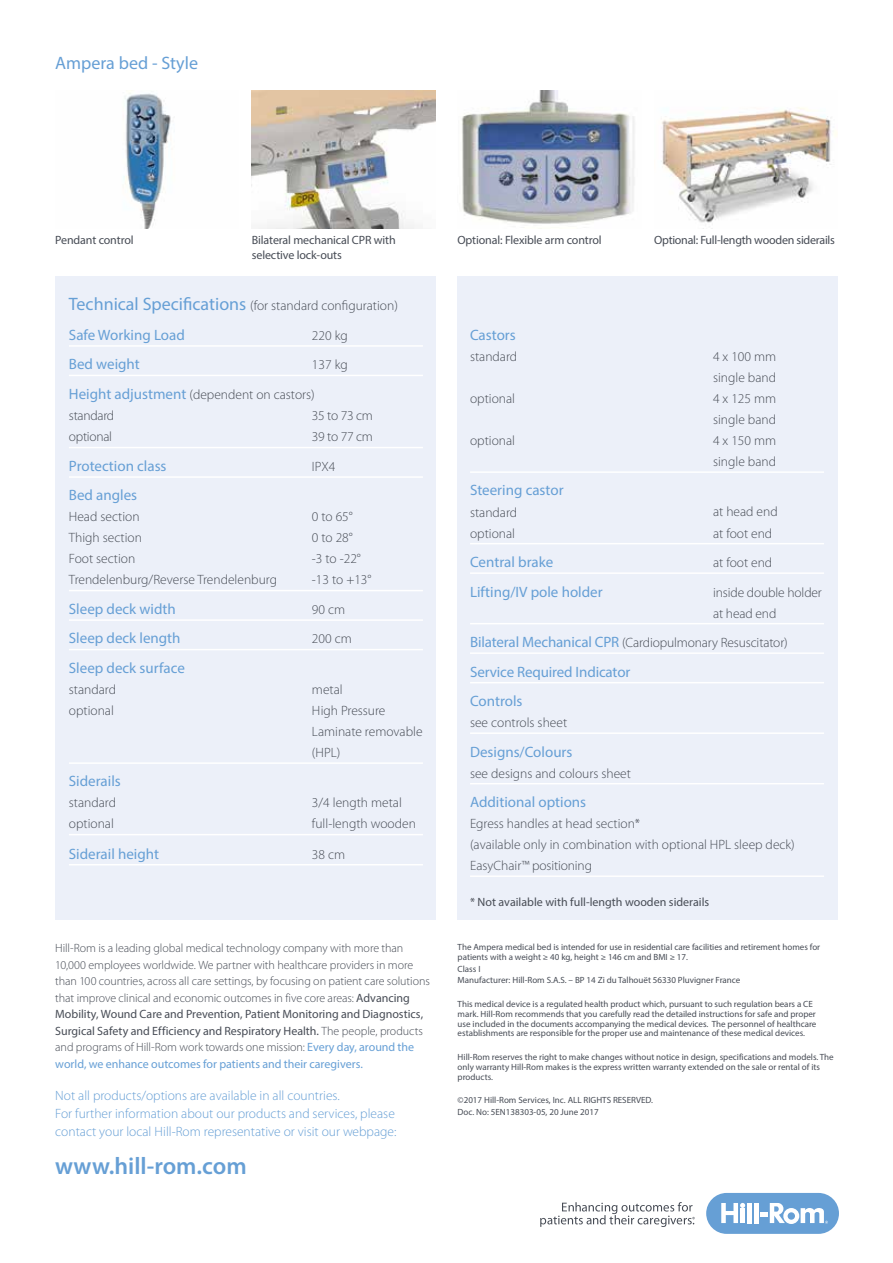
<style>
.page{position:relative;width:893px;height:1263px;background:#fff}
.page>*{position:absolute;margin:0;border:0;box-sizing:border-box;transform-origin:0 0}
.t1{font:600 24px "Myriad Pro";color:#669fd5}
.t2{font:18px "Myriad Pro";color:#669fd5}
.t3{font:15px/29.5px "Myriad Pro";color:#669fd5}
.t4{font:300 13.5px/21px "Myriad Pro";color:#474c55}
.t5{font:300 13.5px/18px "Myriad Pro";color:#669fd5}
.t6{font:300 13.5px "Myriad Pro";letter-spacing:-.02em;color:#474c55}
.t7{font:300 12px/16.5px "Myriad Pro";letter-spacing:-.005em;color:#474c55}
.t8{font:12px "Myriad Pro";letter-spacing:-.01em;color:#474c55}
.t9{font:9px/9.8px "Myriad Pro";color:#474c55}
.s1{font-weight:400;font-size:18px;color:#669fd5}
.s2{font-weight:400;font-size:15px;color:#669fd5}
.s3{font-weight:400}
.s4{font-weight:400;color:#669fd5}
</style>
<div class="page">
<div style="left:706px;top:1193px;width:133px;height:41px;background:#669fd5;border-radius:20px"></div>
<div style="left:747px;top:1203px;width:5px;height:20px;background:#fff"></div>
<div style="left:754px;top:1203px;width:5px;height:20px;background:#fff"></div>
<svg style="left:721px;top:1203px;width:24px;height:20px"></svg>
<svg style="left:760px;top:1203px;width:68px;height:21px"></svg>
<svg style="left:540px;top:1202px;width:155px;height:25px"></svg>
<img style="left:461px;top:91px;width:174px;height:138px">
<img style="left:123px;top:93px;width:48px;height:136px">
<img style="left:252px;top:91px;width:184px;height:138px">
<img style="left:661px;top:107px;width:176px;height:122px">
<div style="left:55px;top:276px;width:381px;height:644px;background:#ecf0f9"></div>
<div style="left:457px;top:276px;width:381px;height:644px;background:#ecf0f9"></div>
<hr style="left:69px;top:345px;width:354px;height:2px;background:#fff">
<hr style="left:69px;top:375px;width:354px;height:1px;background:#fff">
<hr style="left:69px;top:447px;width:354px;height:1px;background:#fff">
<hr style="left:69px;top:476px;width:354px;height:2px;background:#fff">
<hr style="left:69px;top:590px;width:354px;height:1px;background:#fff">
<hr style="left:69px;top:619px;width:354px;height:2px;background:#fff">
<hr style="left:69px;top:649px;width:354px;height:1px;background:#fff">
<hr style="left:69px;top:762px;width:354px;height:2px;background:#fff">
<hr style="left:69px;top:834px;width:354px;height:1px;background:#fff">
<hr style="left:69px;top:864px;width:354px;height:1px;background:#fff">
<hr style="left:470px;top:471px;width:354px;height:2px;background:#fff">
<hr style="left:470px;top:543px;width:354px;height:1px;background:#fff">
<hr style="left:470px;top:572px;width:354px;height:2px;background:#fff">
<hr style="left:470px;top:623px;width:354px;height:1px;background:#fff">
<hr style="left:470px;top:652px;width:354px;height:2px;background:#fff">
<hr style="left:470px;top:682px;width:354px;height:1px;background:#fff">
<hr style="left:470px;top:732px;width:354px;height:2px;background:#fff">
<hr style="left:470px;top:783px;width:354px;height:1px;background:#fff">
<hr style="left:470px;top:875px;width:354px;height:2px;background:#fff">
<h2 class="t2" style="left:55px;top:52px;width:144px">Ampera bed - Style</h2>
<h3 class="t8" style="left:55px;top:233px;width:80px">Pendant control</h3>
<h3 class="t8" style="left:252px;top:233px;width:145px">Bilateral mechanical CPR with</h3>
<h3 class="t8" style="left:654px;top:233px;width:182px">Optional: Full-length wooden siderails</h3>
<h3 class="t8" style="left:252px;top:248px;width:92px">selective lock-outs</h3>
<h3 class="t8" style="left:457px;top:233px;width:146px">Optional: Flexible arm control</h3>
<h3 class="t4" style="left:69px;top:295px;width:331px"><span class="s1">Technical Specifications</span> (for standard configuration)</h3>
<h3 class="t3" style="left:69px;top:320px;width:117px">Safe Working Load</h3>
<h3 class="t4" style="left:312px;top:325px;width:37px">220 kg</h3>
<h3 class="t3" style="left:69px;top:349px;width:72px">Bed weight</h3>
<h3 class="t4" style="left:69px;top:350px;width:280px;line-height:29.5px;text-indent:243px">137 kg<br><span class="s2">Height adjustment</span> (dependent on castors)</h3>
<h3 class="t6" style="left:69px;top:408px;width:47px">standard</h3>
<h3 class="t4" style="left:312px;top:405px;width:62px">35 to 73 cm</h3>
<h3 class="t6" style="left:69px;top:429px;width:45px">optional</h3>
<h3 class="t4" style="left:312px;top:427px;width:62px">39 to 77 cm</h3>
<h3 class="t3" style="left:69px;top:451px;width:99px">Protection class</h3>
<h3 class="t4" style="left:312px;top:456px;width:25px">IPX4</h3>
<h3 class="t3" style="left:69px;top:480px;width:70px">Bed angles</h3>
<h3 class="t4" style="left:69px;top:507px;width:72px">Head section</h3>
<h3 class="t4" style="left:312px;top:507px;width:42px">0 to 65°</h3>
<h3 class="t4" style="left:69px;top:528px;width:74px">Thigh section</h3>
<h3 class="t4" style="left:312px;top:528px;width:42px">0 to 28°</h3>
<h3 class="t4" style="left:69px;top:549px;width:68px">Foot section</h3>
<h3 class="t4" style="left:312px;top:549px;width:50px">-3 to -22°</h3>
<h3 class="t4" style="left:69px;top:570px;width:229px">Trendelenburg/Reverse Trendelenburg -</h3>
<h3 class="t4" style="left:316px;top:570px;width:57px">13 to +13°</h3>
<h3 class="t3" style="left:69px;top:594px;width:108px">Sleep deck width</h3>
<h3 class="t4" style="left:312px;top:599px;width:35px">90 cm</h3>
<h3 class="t3" style="left:69px;top:623px;width:113px">Sleep deck length</h3>
<h3 class="t4" style="left:312px;top:629px;width:41px">200 cm</h3>
<h3 class="t3" style="left:69px;top:653px;width:117px">Sleep deck surface</h3>
<h3 class="t4" style="left:69px;top:679px;width:49px">standard</h3>
<h3 class="t4" style="left:312px;top:679px;width:32px">metal</h3>
<h3 class="t4" style="left:69px;top:700px;width:47px">optional</h3>
<h3 class="t4" style="left:312px;top:700px;width:112px">High Pressure<br>Laminate removable (HPL)</h3>
<h3 class="t3" style="left:69px;top:766px;width:53px">Siderails</h3>
<h3 class="t4" style="left:69px;top:793px;width:49px">standard</h3>
<h3 class="t4" style="left:312px;top:793px;width:91px">3/4 length metal</h3>
<h3 class="t4" style="left:69px;top:814px;width:47px">optional</h3>
<h3 class="t4" style="left:312px;top:814px;width:105px">full-length wooden</h3>
<h3 class="t3" style="left:69px;top:838px;width:92px">Siderail height</h3>
<h3 class="t4" style="left:312px;top:844px;width:35px">38 cm</h3>
<p class="t7" style="left:55px;top:940px;width:376px">Hill-Rom is a leading global medical technology company with more than 10,000 employees worldwide. We partner with healthcare providers in more than 100 countries, across all care settings, by focusing on patient care solutions that improve clinical and economic outcomes in five core areas: <span class="s3">Advancing Mobility, Wound Care and Prevention, Patient Monitoring and Diagnostics, Surgical Safety and Efficiency and Respiratory Health.</span> The people, products and programs of Hill-Rom work towards one mission: <span class="s4">Every day, around the world, we enhance outcomes for patients and their caregivers.</span></p>
<h3 class="t5" style="left:55px;top:1087px;width:343px">Not all products/options are available in all countries.<br>For further information about our products and services, please contact your local Hill‑Rom representative or visit our webpage:</h3>
<h1 class="t1" style="left:55px;top:1151px;width:193px">www.hill‑rom.com</h1>
<h3 class="t3" style="left:470px;top:320px;width:47px">Castors</h3>
<h3 class="t4" style="left:470px;top:346px;width:49px">standard</h3>
<h3 class="t4" style="left:713px;top:346px;width:65px">4 x 100 mm single band</h3>
<h3 class="t4" style="left:470px;top:388px;width:47px">optional</h3>
<h3 class="t4" style="left:713px;top:388px;width:65px">4 x 125 mm single band</h3>
<h3 class="t4" style="left:470px;top:430px;width:47px">optional</h3>
<h3 class="t4" style="left:713px;top:430px;width:65px">4 x 150 mm single band</h3>
<h3 class="t3" style="left:470px;top:475px;width:95px">Steering castor</h3>
<h3 class="t4" style="left:470px;top:502px;width:49px">standard</h3>
<h3 class="t4" style="left:713px;top:502px;width:66px">at head end</h3>
<h3 class="t4" style="left:470px;top:523px;width:47px">optional</h3>
<h3 class="t4" style="left:713px;top:523px;width:61px">at foot end</h3>
<h3 class="t3" style="left:470px;top:547px;width:85px">Central brake</h3>
<h3 class="t4" style="left:713px;top:552px;width:61px">at foot end</h3>
<h3 class="t3" style="left:470px;top:576px;width:134px">Lifting/IV pole holder</h3>
<h3 class="t4" style="left:713px;top:582px;width:110px">inside double holder at head end</h3>
<h3 class="t4" style="left:470px;top:632px;width:319px"><span class="s2">Bilateral Mechanical CPR</span> (Cardiopulmonary Resuscitator)</h3>
<h3 class="t3" style="left:470px;top:656px;width:162px">Service Required Indicator<br>Controls</h3>
<h3 class="t4" style="left:470px;top:712px;width:99px">see controls sheet</h3>
<h3 class="t3" style="left:470px;top:736px;width:104px">Designs/Colours</h3>
<h3 class="t4" style="left:470px;top:763px;width:162px">see designs and colours sheet</h3>
<h3 class="t3" style="left:470px;top:787px;width:118px">Additional options</h3>
<h3 class="t4" style="left:470px;top:813px;width:326px">Egress handles at head section*<br>(available only in combination with optional HPL sleep deck)<br>EasyChair™ positioning</h3>
<h3 class="t8" style="left:470px;top:894px;width:241px">* Not available with full-length wooden siderails</h3>
<p class="t9" style="left:458px;top:942px;width:364px">The Ampera medical bed is intended for use in residential care facilities and retirement homes for patients with a weight ≥ 40 kg, height ≥ 146 cm and BMI ≥ 17.</p>
<p class="t9" style="left:458px;top:962px;width:284px;line-height:11.9px">Class I<br>Manufacturer: Hill-Rom S.A.S. – BP 14 Zi du Talhouët 56330 Pluvigner France</p>
<p class="t9" style="left:458px;top:999px;width:360px">This medical device is a regulated health product which, pursuant to such regulation bears a CE mark. Hill-Rom recommends that you carefully read the detailed instructions for safe and proper use included in the documents accompanying the medical devices. The personnel of healthcare establishments are responsible for the proper use and maintenance of these medical devices.</p>
<p class="t9" style="left:458px;top:1052px;width:378px">Hill-Rom reserves the right to make changes without notice in design, specifications and models. The only warranty Hill-Rom makes is the express written warranty extended on the sale or rental of its products.</p>
<p class="t9" style="left:458px;top:1094px;width:197px;line-height:11.9px">©2017 Hill‑Rom Services, Inc. ALL RIGHTS RESERVED.<br>Doc. No: 5EN138303-05, 20 June 2017</p>
</div>
